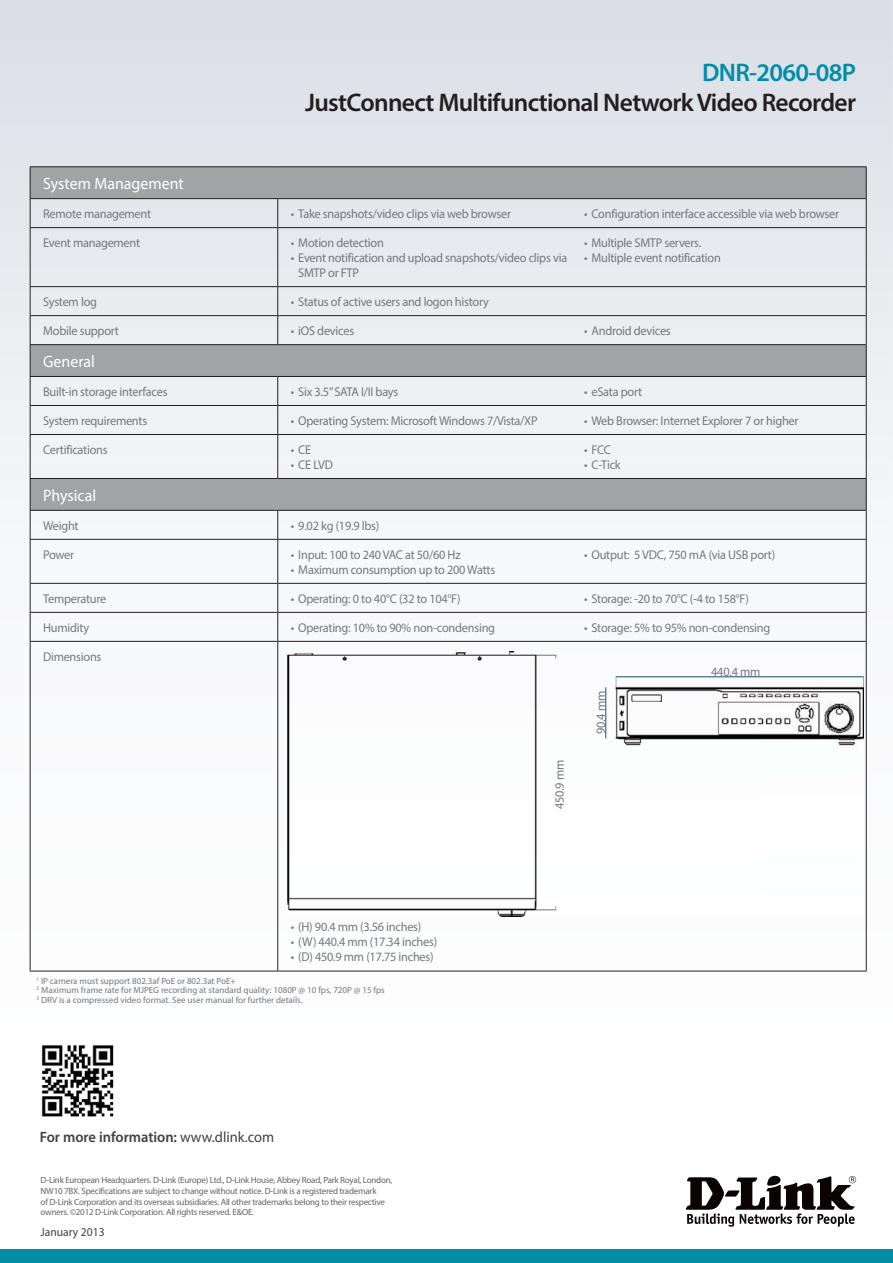
<style>
.page{position:relative;width:893px;height:1263px;background:#fff}
.page>*{position:absolute;margin:0;border:0;box-sizing:border-box;transform-origin:0 0}
.t1{font:600 25.5px "Myriad Pro";letter-spacing:-.025em;color:#231f20}
.t2{font:600 25.5px "Myriad Pro";letter-spacing:-.025em;color:#008da8}
.t3{font:16.5px "Myriad Pro";color:#fff}
.t4{font:600 15px "Myriad Pro";color:#414042}
.t5{font:12.75px/15px "Myriad Pro";letter-spacing:-.02em;color:#74797d}
.t6{font:12px "Myriad Pro";color:#414042}
.t7{font:9px/10.8px "Myriad Pro";letter-spacing:-.025em;color:#636466}
.t8{font:9px/9.8px "Myriad Pro";color:#74797d}
.s1{font-weight:400}
</style>
<div class="page">
<img style="left:0;top:0;width:893px;height:972px">
<div style="left:0;top:1249px;width:893px;height:14px;background:#008da8"></div>
<svg style="left:686px;top:1176px;width:170px;height:51px"></svg>
<img style="left:41px;top:1045px;width:73px;height:72px">
<svg style="left:31px;top:167px;width:835px;height:343px;fill:#e9ebf0"></svg>
<svg style="left:30px;top:511px;width:1px;height:28px"></svg>
<hr style="left:30px;top:540px;width:1px;height:43px;background:#231f20">
<svg style="left:30px;top:584px;width:1px;height:57px"></svg>
<svg style="left:866px;top:511px;width:1px;height:28px"></svg>
<hr style="left:866px;top:539px;width:1px;height:44px;background:#231f20">
<svg style="left:866px;top:583px;width:1px;height:58px"></svg>
<hr style="left:571px;top:612px;width:295px;height:1px;background:#231f20">
<svg style="left:30px;top:199px;width:1px;height:28px"></svg>
<hr style="left:30px;top:228px;width:1px;height:58px;background:#231f20">
<hr style="left:30px;top:286px;width:248px;height:1px;background:#231f20">
<hr style="left:30px;top:315px;width:248px;height:1px;background:#231f20">
<svg style="left:30px;top:287px;width:1px;height:57px"></svg>
<hr style="left:30px;top:405px;width:248px;height:1px;background:#231f20">
<svg style="left:30px;top:377px;width:1px;height:57px"></svg>
<hr style="left:30px;top:434px;width:248px;height:1px;background:#231f20">
<hr style="left:30px;top:435px;width:1px;height:43px;background:#231f20">
<hr style="left:30px;top:478px;width:248px;height:1px;background:#231f20">
<svg style="left:866px;top:199px;width:1px;height:29px"></svg>
<hr style="left:866px;top:228px;width:1px;height:59px;background:#231f20">
<svg style="left:866px;top:287px;width:1px;height:57px"></svg>
<svg style="left:866px;top:377px;width:1px;height:57px"></svg>
<hr style="left:866px;top:434px;width:1px;height:44px;background:#231f20">
<hr style="left:571px;top:286px;width:295px;height:1px;background:#231f20">
<hr style="left:571px;top:315px;width:295px;height:1px;background:#231f20">
<hr style="left:571px;top:405px;width:295px;height:1px;background:#231f20">
<hr style="left:571px;top:434px;width:295px;height:1px;background:#231f20">
<hr style="left:571px;top:478px;width:296px;height:1px;background:#231f20">
<hr style="left:30px;top:612px;width:248px;height:1px;background:#231f20">
<svg style="left:277px;top:199px;width:1px;height:28px"></svg>
<hr style="left:277px;top:228px;width:1px;height:58px;background:#231f20">
<hr style="left:278px;top:286px;width:293px;height:1px;background:#231f20">
<hr style="left:278px;top:315px;width:293px;height:1px;background:#231f20">
<svg style="left:277px;top:287px;width:1px;height:57px"></svg>
<hr style="left:278px;top:405px;width:293px;height:1px;background:#231f20">
<svg style="left:277px;top:377px;width:1px;height:57px"></svg>
<hr style="left:278px;top:434px;width:293px;height:1px;background:#231f20">
<hr style="left:277px;top:435px;width:1px;height:43px;background:#231f20">
<hr style="left:278px;top:478px;width:293px;height:1px;background:#231f20">
<svg style="left:277px;top:511px;width:1px;height:28px"></svg>
<hr style="left:277px;top:540px;width:1px;height:43px;background:#231f20">
<svg style="left:277px;top:584px;width:1px;height:57px"></svg>
<hr style="left:278px;top:612px;width:293px;height:1px;background:#231f20">
<hr style="left:30px;top:479px;width:1px;height:31px;background:#231f20">
<hr style="left:866px;top:479px;width:1px;height:31px;background:#231f20">
<hr style="left:30px;top:510px;width:248px;height:1px;background:#231f20">
<hr style="left:278px;top:510px;width:293px;height:1px;background:#231f20">
<hr style="left:571px;top:510px;width:296px;height:1px;background:#231f20">
<hr style="left:30px;top:539px;width:248px;height:1px;background:#231f20">
<hr style="left:278px;top:539px;width:293px;height:1px;background:#231f20">
<hr style="left:571px;top:539px;width:295px;height:1px;background:#231f20">
<hr style="left:30px;top:583px;width:248px;height:1px;background:#231f20">
<hr style="left:278px;top:583px;width:293px;height:1px;background:#231f20">
<hr style="left:571px;top:583px;width:295px;height:1px;background:#231f20">
<hr style="left:30px;top:166px;width:248px;height:1px;background:#231f20">
<hr style="left:30px;top:167px;width:1px;height:31px;background:#231f20">
<hr style="left:278px;top:166px;width:293px;height:1px;background:#231f20">
<hr style="left:571px;top:166px;width:296px;height:1px;background:#231f20">
<hr style="left:866px;top:167px;width:1px;height:31px;background:#231f20">
<hr style="left:30px;top:198px;width:248px;height:1px;background:#231f20">
<hr style="left:278px;top:198px;width:293px;height:1px;background:#231f20">
<hr style="left:571px;top:198px;width:296px;height:1px;background:#231f20">
<hr style="left:30px;top:227px;width:248px;height:1px;background:#231f20">
<hr style="left:278px;top:227px;width:293px;height:1px;background:#231f20">
<hr style="left:571px;top:227px;width:295px;height:1px;background:#231f20">
<hr style="left:278px;top:641px;width:293px;height:1px;background:#231f20">
<hr style="left:571px;top:641px;width:295px;height:1px;background:#231f20">
<hr style="left:278px;top:971px;width:293px;height:1px;background:#231f20">
<hr style="left:571px;top:971px;width:296px;height:1px;background:#231f20">
<hr style="left:866px;top:641px;width:1px;height:330px;background:#231f20">
<hr style="left:30px;top:641px;width:248px;height:1px;background:#231f20">
<hr style="left:30px;top:642px;width:1px;height:329px;background:#231f20">
<hr style="left:277px;top:642px;width:1px;height:329px;background:#231f20">
<hr style="left:30px;top:971px;width:248px;height:1px;background:#231f20">
<hr style="left:30px;top:345px;width:1px;height:31px;background:#231f20">
<hr style="left:30px;top:344px;width:248px;height:1px;background:#231f20">
<hr style="left:278px;top:344px;width:293px;height:1px;background:#231f20">
<hr style="left:571px;top:344px;width:296px;height:1px;background:#231f20">
<hr style="left:866px;top:345px;width:1px;height:31px;background:#231f20">
<hr style="left:30px;top:376px;width:248px;height:1px;background:#231f20">
<hr style="left:278px;top:376px;width:293px;height:1px;background:#231f20">
<hr style="left:571px;top:376px;width:296px;height:1px;background:#231f20">
<img style="left:288px;top:651px;width:575px;height:265px">
<h1 class="t2" style="left:702px;top:62px;width:155px">DNR-2060-08P</h1>
<h1 class="t1" style="left:305px;top:92px;width:552px">JustConnect Multifunctional Network Video Recorder</h1>
<p class="t3" style="left:43px;top:177px;width:142px">System Management</p>
<p class="t5" style="left:43px;top:207px;width:109px">Remote management</p>
<p class="t5" style="left:291px;top:207px;width:222px">• Take snapshots/video clips via web browser</p>
<p class="t5" style="left:584px;top:207px;width:257px">• Configuration interface accessible via web browser</p>
<p class="t5" style="left:43px;top:236px;width:98px">Event management</p>
<p class="t5" style="left:291px;top:236px;width:95px">• Motion detection</p>
<p class="t5" style="left:298px;top:251px;width:270px;text-indent:-7px">• Event notification and upload snapshots/video clips via<br>SMTP or FTP</p>
<p class="t5" style="left:584px;top:236px;width:119px">• Multiple SMTP servers.</p>
<p class="t5" style="left:584px;top:251px;width:138px">• Multiple event notification</p>
<p class="t5" style="left:43px;top:295px;width:55px">System log</p>
<p class="t5" style="left:291px;top:295px;width:200px">• Status of active users and logon history</p>
<p class="t5" style="left:43px;top:324px;width:77px">Mobile support</p>
<p class="t5" style="left:291px;top:324px;width:65px">• iOS devices</p>
<p class="t5" style="left:584px;top:324px;width:88px">• Android devices</p>
<p class="t3" style="left:43px;top:355px;width:53px">General</p>
<p class="t5" style="left:43px;top:385px;width:126px">Built-in storage interfaces</p>
<p class="t5" style="left:291px;top:385px;width:109px">• Six 3.5” SATA I/II bays</p>
<p class="t5" style="left:584px;top:385px;width:60px">• eSata port</p>
<p class="t5" style="left:43px;top:414px;width:106px">System requirements</p>
<p class="t5" style="left:291px;top:414px;width:248px">• Operating System: Microsoft Windows 7/Vista/XP</p>
<p class="t5" style="left:584px;top:414px;width:216px">• Web Browser: Internet Explorer 7 or higher</p>
<p class="t5" style="left:43px;top:443px;width:66px">Certifications</p>
<p class="t5" style="left:291px;top:443px;width:22px">• CE</p>
<p class="t5" style="left:291px;top:458px;width:44px">• CE LVD</p>
<p class="t5" style="left:584px;top:443px;width:29px">• FCC</p>
<p class="t5" style="left:584px;top:458px;width:38px">• C-Tick</p>
<p class="t3" style="left:43px;top:489px;width:55px">Physical</p>
<p class="t5" style="left:43px;top:519px;width:37px">Weight</p>
<p class="t5" style="left:291px;top:519px;width:90px">• 9.02 kg (19.9 lbs)</p>
<p class="t5" style="left:43px;top:548px;width:33px">Power</p>
<p class="t5" style="left:291px;top:548px;width:171px">• Input: 100 to 240 VAC at 50/60 Hz</p>
<p class="t5" style="left:291px;top:563px;width:206px">• Maximum consumption up to 200 Watts</p>
<p class="t5" style="left:584px;top:548px;width:193px">• Output: 5 VDC, 750 mA (via USB port)</p>
<p class="t5" style="left:43px;top:592px;width:65px">Temperature</p>
<p class="t5" style="left:291px;top:592px;width:171px">• Operating: 0 to 40°C (32 to 104°F)</p>
<p class="t5" style="left:584px;top:592px;width:166px">• Storage: -20 to 70°C (-4 to 158°F)</p>
<p class="t5" style="left:43px;top:621px;width:48px">Humidity</p>
<p class="t5" style="left:291px;top:621px;width:206px">• Operating: 10% to 90% non-condensing</p>
<p class="t5" style="left:584px;top:621px;width:188px">• Storage: 5% to 95% non-condensing</p>
<p class="t5" style="left:43px;top:650px;width:60px">Dimensions</p>
<p class="t5" style="left:291px;top:921px;width:132px">• (H) 90.4 mm (3.56 inches)</p>
<p class="t5" style="left:291px;top:936px;width:148px">• (W) 440.4 mm (17.34 inches)</p>
<p class="t5" style="left:291px;top:951px;width:144px">• (D) 450.9 mm (17.75 inches)</p>
<p class="t8" style="left:37px;top:976px;width:350px"><sup>1</sup> IP camera must support 802.3af PoE or 802.3at PoE+<br><sup>2</sup> Maximum frame rate for MJPEG recording at standard quality: 1080P @ 10 fps, 720P @ 15 fps<br><sup>3</sup> DRV is a compressed video format. See user manual for further details.</p>
<p class="t4" style="left:40px;top:1131px;width:236px">For more information: <span class="s1">www.dlink.com</span></p>
<p class="t7" style="left:41px;top:1175px;width:353px">D-Link European Headquarters. D-Link (Europe) Ltd., D-Link House, Abbey Road, Park Royal, London, NW10 7BX. Specifications are subject to change without notice. D-Link is a registered trademark<br>of D-Link Corporation and its overseas subsidiaries. All other trademarks belong to their respective owners. ©2012 D-Link Corporation. All rights reserved. E&amp;OE.</p>
<p class="t6" style="left:41px;top:1227px;width:66px">January 2013</p>
<p class="t5" style="left:553px;top:809px;width:51px;rotate:-90deg">450.9 mm</p>
<p class="t5" style="left:594px;top:734px;width:45px;rotate:-90deg">90.4 mm</p>
<p class="t5" style="left:711px;top:666px;width:51px">440.4 mm</p>
</div>
